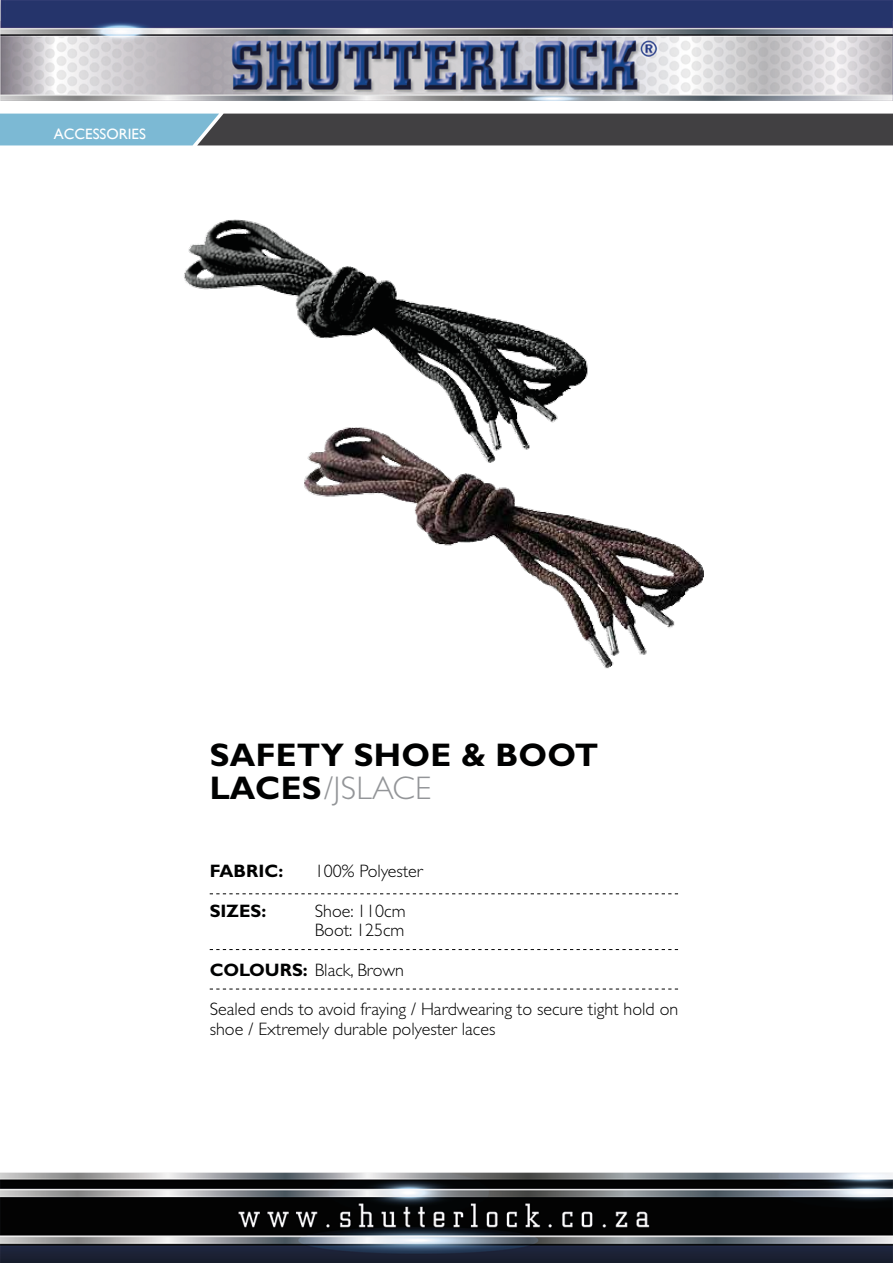
<style>
.page{position:relative;width:893px;height:1263px;background:#fff}
.page>*{position:absolute;margin:0;border:0;box-sizing:border-box;transform-origin:0 0}
.t1{font:700 32.7px/32.7px "Gill Sans";letter-spacing:.01em;color:#000101}
.t2{font:300 18px/19.6px "Gill Sans";color:#000101}
.t3{font:700 18px "Gill Sans";color:#000101}
.t4{font:15px "Gill Sans";color:#fff}
.s1{font-weight:300;color:#939598}
.s2{font-weight:700}
</style>
<div class="page">
<img style="left:0;top:0;width:893px;height:1263px">
<svg style="left:0;top:114px;width:893px;height:31px;background:#4f5c64"></svg>
<svg style="left:210px;top:893px;width:468px;height:1px"></svg>
<svg style="left:210px;top:949px;width:468px;height:1px"></svg>
<svg style="left:210px;top:989px;width:468px;height:1px"></svg>
<img style="left:291px;top:409px;width:423px;height:268px">
<img style="left:179px;top:208px;width:415px;height:265px">
<p class="t4" style="left:54px;top:125px;width:94px">ACCESSORIES</p>
<h1 class="t1" style="left:210px;top:738px;width:390px">SAFETY SHOE &amp; BOOT<br>LACES<span class="s1">/JSLACE</span></h1>
<p class="t3" style="left:210px;top:861px;width:75px">FABRIC:</p>
<p class="t2" style="left:315px;top:861px;width:110px">100% Polyester</p>
<p class="t3" style="left:210px;top:900px;width:58px">SIZES:</p>
<p class="t2" style="left:315px;top:901px;width:92px">Shoe: 110cm<br>Boot: 125cm</p>
<p class="t2" style="left:210px;top:950px;width:470px;line-height:39.3px"><span class="s2">COLOURS:</span> Black, Brown<br>Sealed ends to avoid fraying / Hardwearing to secure tight hold on</p>
<p class="t2" style="left:210px;top:1019px;width:287px">shoe / Extremely durable polyester laces</p>
</div>
